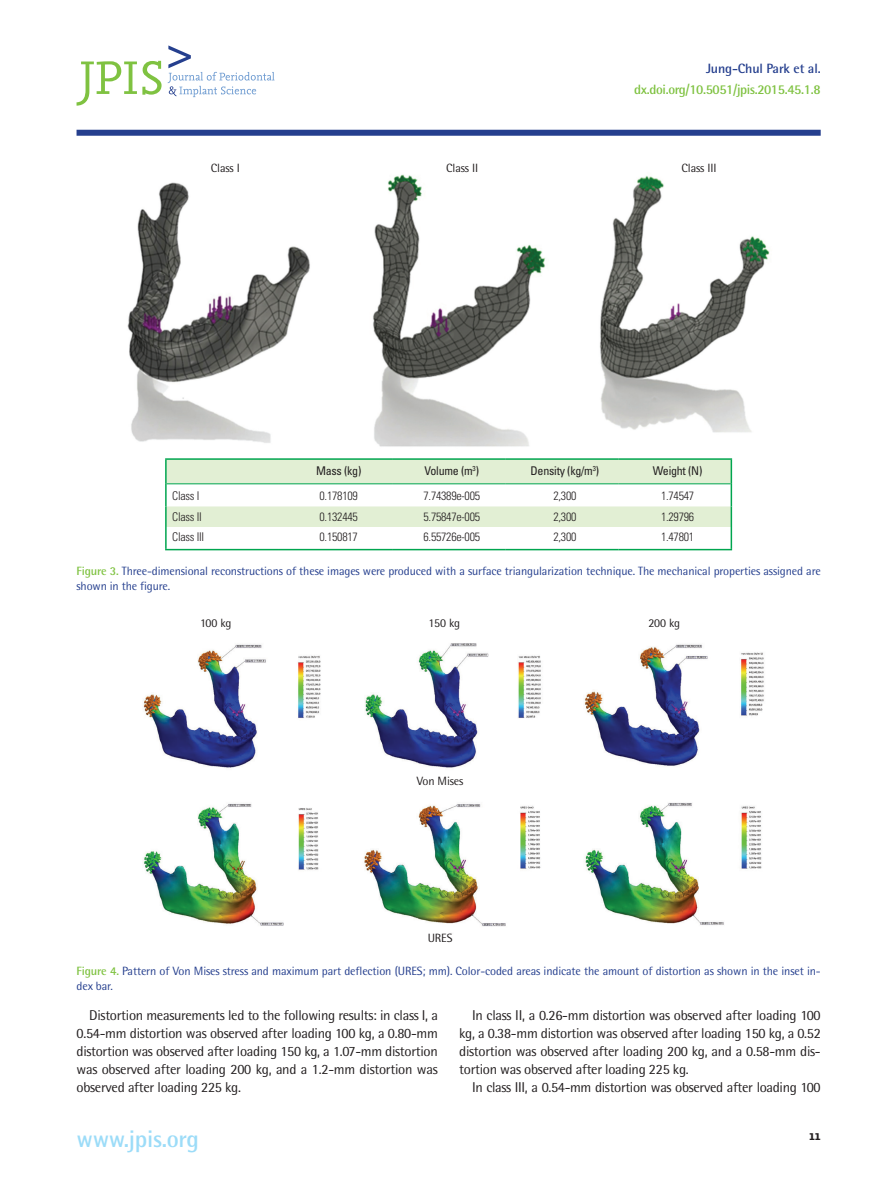
<style>
.page{position:relative;width:893px;height:1191px;background:#fff}
.page>*{position:absolute;margin:0;border:0;box-sizing:border-box;transform-origin:0 0}
.t1{font:700 24px "Rotis Semi Sans Std";letter-spacing:-.01em;color:#9cdcf8}
.t2{font:700 15px "Nexus Mix";color:#231f20}
.본문{font:14.25px/18px "Rotis Semi Sans Std";letter-spacing:-.02em;color:#231f20;text-align:justify}
.t3{font:700 13.5px "Rotis Semi Sans Std";letter-spacing:-.025em;color:#7fc241}
.t4{font:700 13.5px "Rotis Semi Sans Std";letter-spacing:-.01em;color:#253f8e}
.표그림캡션{font:12px/14.4px "Rotis Semi Sans Std";letter-spacing:-.01em;color:#253f8e}
.표본문{font:300 condensed 12px "Univers LT Std";letter-spacing:-.02em;color:#231f20}
.t5{font:12px "Rotis Semi Sans Std";letter-spacing:-.01em;color:#231f20}
.표항목_볼드{font:condensed 12px "Univers LT Std";letter-spacing:-.02em;color:#231f20}
.s1{font-weight:700;color:#7fc241}
</style>
<div class="page">
<svg style="left:77px;top:61px;width:85px;height:45px"></svg>
<svg style="left:168px;top:45px;width:107px;height:52px"></svg>
<div style="left:77px;top:130px;width:744px;height:6px;background:#253f8e"></div>
<img style="left:127px;top:174px;width:643px;height:273px">
<hr style="left:165px;top:458px;width:114px;height:2px;background:#00a54f">
<hr style="left:165px;top:460px;width:2px;height:24px;background:#00a54f">
<hr style="left:279px;top:458px;width:113px;height:2px;background:#00a54f">
<hr style="left:392px;top:458px;width:113px;height:2px;background:#00a54f">
<hr style="left:505px;top:458px;width:113px;height:2px;background:#00a54f">
<hr style="left:618px;top:458px;width:114px;height:2px;background:#00a54f">
<hr style="left:165px;top:484px;width:2px;height:22px;background:#00a54f">
<hr style="left:165px;top:506px;width:2px;height:21px;background:#00a54f">
<hr style="left:165px;top:527px;width:2px;height:22px;background:#00a54f">
<svg style="left:166px;top:459px;width:566px;height:90px"></svg>
<hr style="left:165px;top:549px;width:114px;height:1px;background:#00a54f">
<hr style="left:279px;top:549px;width:113px;height:1px;background:#00a54f">
<hr style="left:392px;top:549px;width:113px;height:1px;background:#00a54f">
<hr style="left:505px;top:549px;width:113px;height:1px;background:#00a54f">
<hr style="left:618px;top:549px;width:114px;height:1px;background:#00a54f">
<hr style="left:167px;top:483px;width:112px;height:1px;background:#00a54f">
<hr style="left:279px;top:483px;width:113px;height:1px;background:#00a54f">
<hr style="left:392px;top:483px;width:113px;height:1px;background:#00a54f">
<hr style="left:505px;top:483px;width:113px;height:1px;background:#00a54f">
<hr style="left:618px;top:483px;width:113px;height:1px;background:#00a54f">
<img style="left:143px;top:643px;width:621px;height:291px">
<p class="t4" style="left:706px;top:60px;width:116px">Jung-Chul Park et al.</p>
<p class="t3" style="left:634px;top:81px;width:188px">dx.doi.org/10.5051/jpis.2015.45.1.8</p>
<p class="t5" style="left:211px;top:161px;width:30px">Class I</p>
<p class="t5" style="left:446px;top:161px;width:33px">Class II</p>
<p class="t5" style="left:682px;top:161px;width:36px">Class III</p>
<p class="표항목_볼드" style="left:316px;top:463px;width:47px">Mass (kg)</p>
<p class="표항목_볼드" style="left:424px;top:463px;width:56px">Volume (m<sup>3</sup>)</p>
<p class="표항목_볼드" style="left:530px;top:463px;width:70px">Density (kg/m<sup>3</sup>)</p>
<p class="표항목_볼드" style="left:653px;top:463px;width:51px">Weight (N)</p>
<p class="표본문" style="left:172px;top:489px;width:29px">Class I</p>
<p class="표본문" style="left:320px;top:489px;width:40px">0.178109</p>
<p class="표본문" style="left:423px;top:489px;width:58px">7.74389e-005</p>
<p class="표본문" style="left:553px;top:489px;width:25px">2,300</p>
<p class="표본문" style="left:661px;top:489px;width:35px">1.74547</p>
<p class="표본문" style="left:172px;top:509px;width:31px">Class II</p>
<p class="표본문" style="left:320px;top:509px;width:40px">0.132445</p>
<p class="표본문" style="left:423px;top:509px;width:58px">5.75847e-005</p>
<p class="표본문" style="left:553px;top:509px;width:25px">2,300</p>
<p class="표본문" style="left:661px;top:509px;width:35px">1.29796</p>
<p class="표본문" style="left:172px;top:530px;width:34px">Class III</p>
<p class="표본문" style="left:320px;top:530px;width:40px">0.150817</p>
<p class="표본문" style="left:423px;top:530px;width:58px">6.55726e-005</p>
<p class="표본문" style="left:553px;top:530px;width:25px">2,300</p>
<p class="표본문" style="left:661px;top:530px;width:35px">1.47801</p>
<p class="표그림캡션" style="left:77px;top:564px;width:746px"><span class="s1">Figure 3.</span> Three-dimensional reconstructions of these images were produced with a surface triangularization technique. The mechanical properties assigned are shown in the figure.</p>
<p class="t5" style="left:200px;top:616px;width:33px">100 kg</p>
<p class="t5" style="left:428px;top:616px;width:33px">150 kg</p>
<p class="t5" style="left:417px;top:773px;width:48px">Von Mises</p>
<p class="t5" style="left:428px;top:931px;width:26px">URES</p>
<p class="t5" style="left:648px;top:616px;width:33px">200 kg</p>
<p class="표그림캡션" style="left:77px;top:964px;width:746px"><span class="s1">Figure 4.</span> Pattern of Von Mises stress and maximum part deflection (URES; mm). Color-coded areas indicate the amount of distortion as shown in the inset in&shy;dex bar.</p>
<p class="본문" style="left:77px;top:1006px;width:363px;text-indent:13px">Distortion measurements led to the following results: in class I, a 0.54-mm distortion was observed after loading 100 kg, a 0.80-mm distortion was observed after loading 150 kg, a 1.07-mm distortion was observed after loading 200 kg, and a 1.2-mm distortion was observed after loading 225 kg.</p>
<p class="본문" style="left:459px;top:1006px;width:363px;text-indent:13px">In class II, a 0.26-mm distortion was observed after loading 100 kg, a 0.38-mm distortion was observed after loading 150 kg, a 0.52 distortion was observed after loading 200 kg, and a 0.58-mm dis&shy;tortion was observed after loading 225 kg.</p>
<p class="본문" style="left:472px;top:1078px;width:350px">In class III, a 0.54-mm distortion was observed after loading 100</p>
<h1 class="t1" style="left:77px;top:1124px;width:124px">www.jpis.org</h1>
<p class="t2" style="left:809px;top:1125px;width:13px">11</p>
</div>
